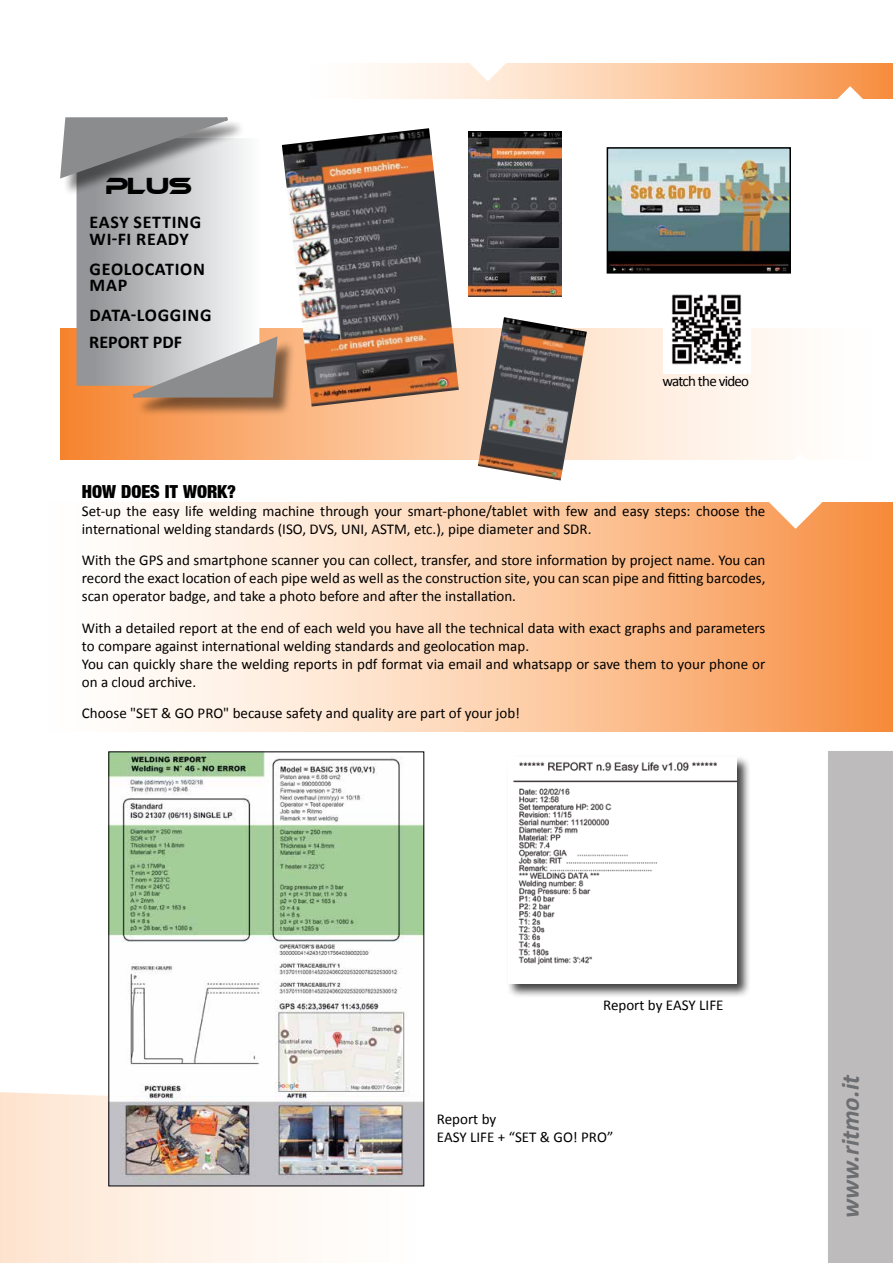
<style>
.page{position:relative;width:893px;height:1263px;background:#fff}
.page>*{position:absolute;margin:0;border:0;box-sizing:border-box;transform-origin:0 0}
.t1{font:italic 700 25.5px "Calibri";color:#6d6e71}
.t2{font:22.5px "Ethnocentric";color:#000}
.t3{font:700 18px/16.5px "Calibri";letter-spacing:.04em;color:#000}
.t4{font:700 18px/27px "Calibri";color:#000}
.t5{font:18px "Basic Sans Heavy SF Bold";color:#000}
.t6{font:15px/18px "Calibri";color:#000}
.t7{font:15px "Calibri";letter-spacing:-.05em;color:#000}
</style>
<div class="page">
<svg style="left:60px;top:328px;width:729px;height:131px;background:#fccda9"></svg>
<svg style="left:135px;top:502px;width:758px;height:229px;background:#fccba5"></svg>
<svg style="left:759px;top:452px;width:78px;height:78px"></svg>
<svg style="left:0;top:1080px;width:425px;height:183px"></svg>
<svg style="left:371px;top:64px;width:522px;height:35px;background:#fccca7"></svg>
<div style="left:826px;top:749px;width:67px;height:514px;background:#000;opacity:.5"></div>
<div style="left:829px;top:751px;width:64px;height:512px;background:#bdbbbb"></div>
<svg style="left:451px;top:63px;width:78px;height:19px"></svg>
<svg style="left:809px;top:85px;width:78px;height:14px"></svg>
<svg style="left:77px;top:196px;width:182px;height:190px;background:#bfc1c3"></svg>
<div style="left:136px;top:340px;width:159px;height:76px;background:#000;opacity:.5"></div>
<svg style="left:129px;top:334px;width:150px;height:66px;background:#aba8a5"></svg>
<div style="left:63px;top:120px;width:183px;height:76px;background:#000;opacity:.5"></div>
<svg style="left:60px;top:117px;width:171px;height:64px;background:#9b9d9e"></svg>
<img style="left:110px;top:753px;width:312px;height:431px">
<img style="left:468px;top:131px;width:93px;height:166px">
<img style="left:282px;top:128px;width:177px;height:279px">
<img style="left:478px;top:317px;width:109px;height:163px">
<div style="left:506px;top:755px;width:245px;height:243px;background:#000;opacity:.75"></div>
<img style="left:508px;top:758px;width:229px;height:226px">
<img style="left:664px;top:294px;width:86px;height:79px">
<img style="left:610px;top:150px;width:178px;height:121px">
<div style="left:607px;top:147px;width:184px;height:127px;border:2px solid #000"></div>
<h2 class="t2" style="left:106px;top:174px;width:87px">PLUS</h2>
<p class="t3" style="left:90px;top:213px;width:113px">EASY SETTING<br>WI-FI READY</p>
<p class="t3" style="left:90px;top:260px;width:117px">GEOLOCATION<br>MAP</p>
<p class="t4" style="left:89px;top:301px;width:124px">DATA-LOGGING<br>REPORT PDF</p>
<p class="t7" style="left:662px;top:372px;width:88px">watch the video</p>
<p class="t5" style="left:82px;top:481px;width:156px">HOW DOES IT WORK?</p>
<p class="t6" style="left:82px;top:501px;width:685px">Set-up the easy life welding machine through your smart-phone/tablet with few and easy steps: choose the international welding standards (ISO, DVS, UNI, ASTM, etc.), pipe diameter and SDR.</p>
<p class="t6" style="left:82px;top:550px;width:685px;text-align:justify">With the GPS and smartphone scanner you can collect, transfer, and store information by project name. You can record the exact location of each pipe weld as well as the construction site, you can scan pipe and fitting barcodes, scan operator badge, and take a photo before and after the installation.</p>
<p class="t6" style="left:82px;top:618px;width:685px">With a detailed report at the end of each weld you have all the technical data with exact graphs and parameters to compare against international welding standards and geolocation map.<br>You can quickly share the welding reports in pdf format via email and whatsapp or save them to your phone or on a cloud archive.</p>
<p class="t6" style="left:82px;top:703px;width:440px">Choose "SET &amp; GO PRO" because safety and quality are part of your job!</p>
<p class="t6" style="left:603px;top:995px;width:122px">Report by EASY LIFE</p>
<p class="t6" style="left:437px;top:1110px;width:178px">Report by<br>EASY LIFE + “SET &amp; GO! PRO”</p>
<h1 class="t1" style="left:835px;top:1218px;width:145px;rotate:-90deg">www.ritmo.it</h1>
</div>
